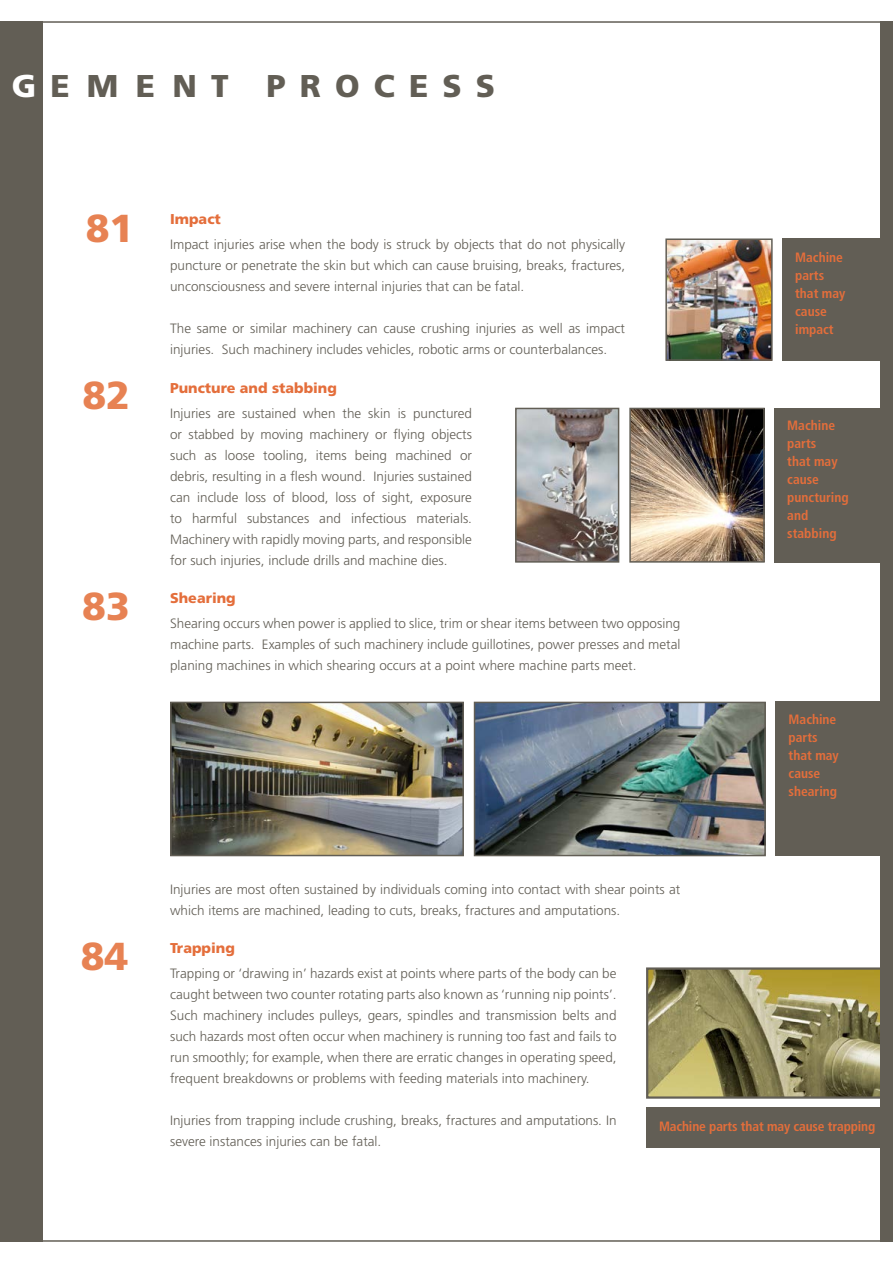
<style>
.page{position:relative;width:893px;height:1263px;background:#fff}
.page>*{position:absolute;margin:0;border:0;box-sizing:border-box;transform-origin:0 0}
.t1{font:900 39px "Frutiger";color:#e78253}
.t2{font:900 31.5px "Frutiger";letter-spacing:.45em;color:#625e55}
.t3{font:900 14.25px "Frutiger";color:#e46e3b}
.t4{font:300 13.5px/21px "Frutiger";color:#625e55;text-align:justify}
.t5{font:700 condensed 13.5px/18px "Frutiger";color:#e46e3b}
.s1{color:#fff}
</style>
<div class="page">
<div style="left:0;top:21px;width:43px;height:1221px;background:#625e55"></div>
<img style="left:649px;top:970px;width:231px;height:126px">
<div style="left:646px;top:967px;width:240px;height:132px;border:2px solid #625e55"></div>
<hr style="left:0;top:21px;width:893px;height:2px;background:#625e55">
<hr style="left:0;top:1240px;width:893px;height:2px;background:#625e55">
<div style="left:880px;top:21px;width:13px;height:1221px;background:#625e55"></div>
<div style="left:646px;top:1108px;width:247px;height:40px;background:#625e55"></div>
<img style="left:518px;top:411px;width:98px;height:149px">
<div style="left:515px;top:408px;width:104px;height:155px;border:2px solid #625e55"></div>
<div style="left:776px;top:702px;width:117px;height:154px;background:#625e55"></div>
<img style="left:173px;top:705px;width:288px;height:148px">
<div style="left:170px;top:702px;width:294px;height:154px;border:2px solid #625e55"></div>
<img style="left:477px;top:705px;width:286px;height:148px">
<div style="left:474px;top:702px;width:292px;height:154px;border:2px solid #625e55"></div>
<div style="left:775px;top:408px;width:118px;height:155px;background:#625e55"></div>
<img style="left:668px;top:241px;width:102px;height:117px">
<div style="left:665px;top:238px;width:108px;height:123px;border:2px solid #625e55"></div>
<img style="left:632px;top:411px;width:130px;height:149px">
<div style="left:629px;top:408px;width:136px;height:155px;border:2px solid #625e55"></div>
<div style="left:782px;top:238px;width:111px;height:123px;background:#625e55"></div>
<p class="t2" style="left:12px;top:67px;width:485px"><span class="s1">G</span>EMENT PROCESS</p>
<p class="t1" style="left:86px;top:204px;width:49px">81</p>
<p class="t1" style="left:82px;top:372px;width:49px">82</p>
<p class="t1" style="left:82px;top:582px;width:49px">83</p>
<p class="t3" style="left:170px;top:210px;width:52px">Impact</p>
<p class="t4" style="left:170px;top:234px;width:457px">Impact injuries arise when the body is struck by objects that do not physically puncture or penetrate the skin but which can cause bruising, breaks, fractures, unconsciousness and severe internal injuries that can be fatal.</p>
<p class="t4" style="left:170px;top:318px;width:457px">The same or similar machinery can cause crushing injuries as well as impact injuries. Such machinery includes vehicles, robotic arms or counterbalances.</p>
<p class="t3" style="left:170px;top:379px;width:168px">Puncture and stabbing</p>
<p class="t4" style="left:170px;top:403px;width:303px">Injuries are sustained when the skin is punctured or stabbed by moving machinery or flying objects such as loose tooling, items being machined or debris, resulting in a flesh wound. Injuries sustained can include loss of blood, loss of sight, exposure to harmful substances and infectious materials.<br>Machinery with rapidly moving parts, and responsible for such injuries, include drills and machine dies.</p>
<p class="t3" style="left:170px;top:589px;width:67px">Shearing</p>
<p class="t4" style="left:170px;top:613px;width:512px">Shearing occurs when power is applied to slice, trim or shear items between two opposing machine parts. Examples of such machinery include guillotines, power presses and metal planing machines in which shearing occurs at a point where machine parts meet.</p>
<p class="t5" style="left:795px;top:249px;width:52px">Machine parts that may cause impact</p>
<p class="t5" style="left:787px;top:417px;width:49px">Machine parts</p>
<p class="t5" style="left:787px;top:453px;width:63px">that may cause puncturing and stabbing</p>
<p class="t5" style="left:789px;top:710px;width:49px">Machine parts</p>
<p class="t5" style="left:789px;top:746px;width:52px">that may</p>
<p class="t5" style="left:789px;top:764px;width:50px">cause shearing</p>
<p class="t1" style="left:81px;top:932px;width:49px">84</p>
<p class="t4" style="left:170px;top:878px;width:512px">Injuries are most often sustained by individuals coming into contact with shear points at which items are machined, leading to cuts, breaks, fractures and amputations.</p>
<p class="t3" style="left:170px;top:939px;width:66px">Trapping</p>
<p class="t4" style="left:170px;top:963px;width:448px">Trapping or ‘drawing in’ hazards exist at points where parts of the body can be caught between two counter rotating parts also known as ‘running nip points’.<br>Such machinery includes pulleys, gears, spindles and transmission belts and such hazards most often occur when machinery is running too fast and fails to run smoothly; for example, when there are erratic changes in operating speed, frequent breakdowns or problems with feeding materials into machinery.</p>
<p class="t4" style="left:170px;top:1110px;width:448px">Injuries from trapping include crushing, breaks, fractures and amputations. In severe instances injuries can be fatal.</p>
<p class="t5" style="left:659px;top:1117px;width:218px">Machine parts that may cause trapping</p>
</div>
